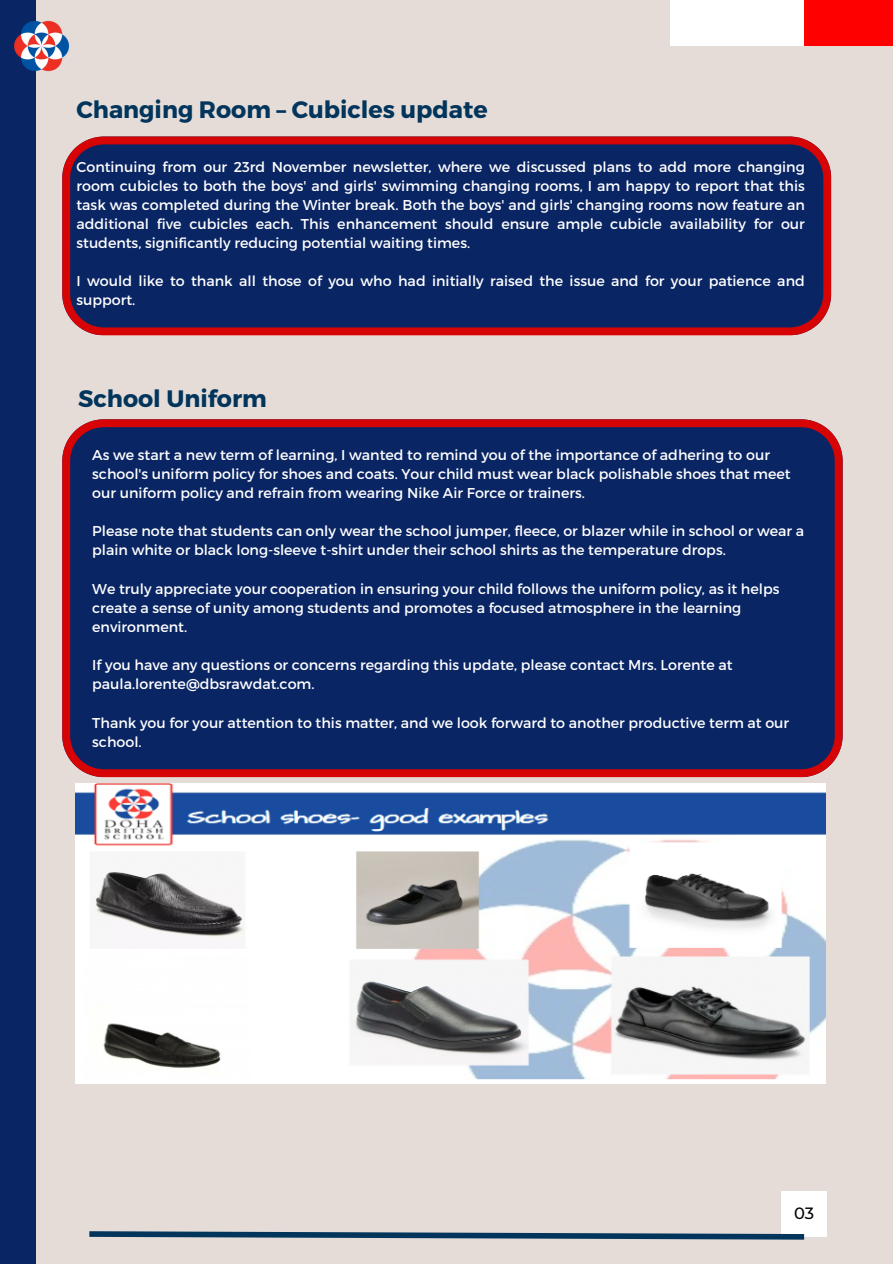
<style>
.page{position:relative;width:893px;height:1264px;background:#fff}
.page>*{position:absolute;margin:0;border:0;box-sizing:border-box;transform-origin:0 0}
.t1{font:700 23.7px "Montserrat";color:#02355b}
.t2{font:500 16.35px "Montserrat";color:#000}
.t3{font:14.25px/19.2px "Montserrat";color:#fff}
</style>
<div class="page">
<div style="left:0;top:0;width:892px;height:1263px;background:#e5dcd8"></div>
<div style="left:0;top:0;width:36px;height:1263px;background:#092564"></div>
<div style="left:781px;top:1191px;width:45px;height:45px;background:#fff"></div>
<svg style="left:89px;top:1231px;width:720px;height:9px"></svg>
<img style="left:14px;top:20px;width:55px;height:52px">
<div style="left:670px;top:0;width:134px;height:46px;background:#fff"></div>
<div style="left:804px;top:0;width:88px;height:46px;background:#f00"></div>
<svg style="left:62px;top:419px;width:780px;height:358px;background:#16245e"></svg>
<img style="left:75px;top:784px;width:750px;height:299px">
<svg style="left:62px;top:136px;width:769px;height:199px;background:#1e245c"></svg>
<p class="t1" style="left:76px;top:94px;width:412px">Changing Room – Cubicles update</p>
<p class="t3" style="left:76px;top:156px;width:729px;text-align:justify">Continuing from our 23rd November newsletter, where we discussed plans to add more changing room cubicles to both the boys' and girls' swimming changing rooms, I am happy to report that this task was completed during the Winter break. Both the boys' and girls' changing rooms now feature an additional five cubicles each. This enhancement should ensure ample cubicle availability for our students, significantly reducing potential waiting times.</p>
<p class="t3" style="left:76px;top:271px;width:729px">I would like to thank all those of you who had initially raised the issue and for your patience and support.</p>
<p class="t1" style="left:78px;top:383px;width:190px">School Uniform</p>
<p class="t3" style="left:92px;top:444px;width:699px">As we start a new term of learning, I wanted to remind you of the importance of adhering to our school's uniform policy for shoes and coats. Your child must wear black polishable shoes that meet our uniform policy and refrain from wearing Nike Air Force or trainers.</p>
<p class="t3" style="left:92px;top:521px;width:713px">Please note that students can only wear the school jumper, fleece, or blazer while in school or wear a plain white or black long-sleeve t-shirt under their school shirts as the temperature drops.</p>
<p class="t3" style="left:92px;top:578px;width:688px">We truly appreciate your cooperation in ensuring your child follows the uniform policy, as it helps create a sense of unity among students and promotes a focused atmosphere in the learning environment.</p>
<p class="t3" style="left:92px;top:655px;width:641px">If you have any questions or concerns regarding this update, please contact Mrs. Lorente at paula.lorente@dbsrawdat.com.</p>
<p class="t3" style="left:92px;top:712px;width:698px">Thank you for your attention to this matter, and we look forward to another productive term at our school.</p>
<p class="t2" style="left:794px;top:1203px;width:22px">03</p>
</div>
